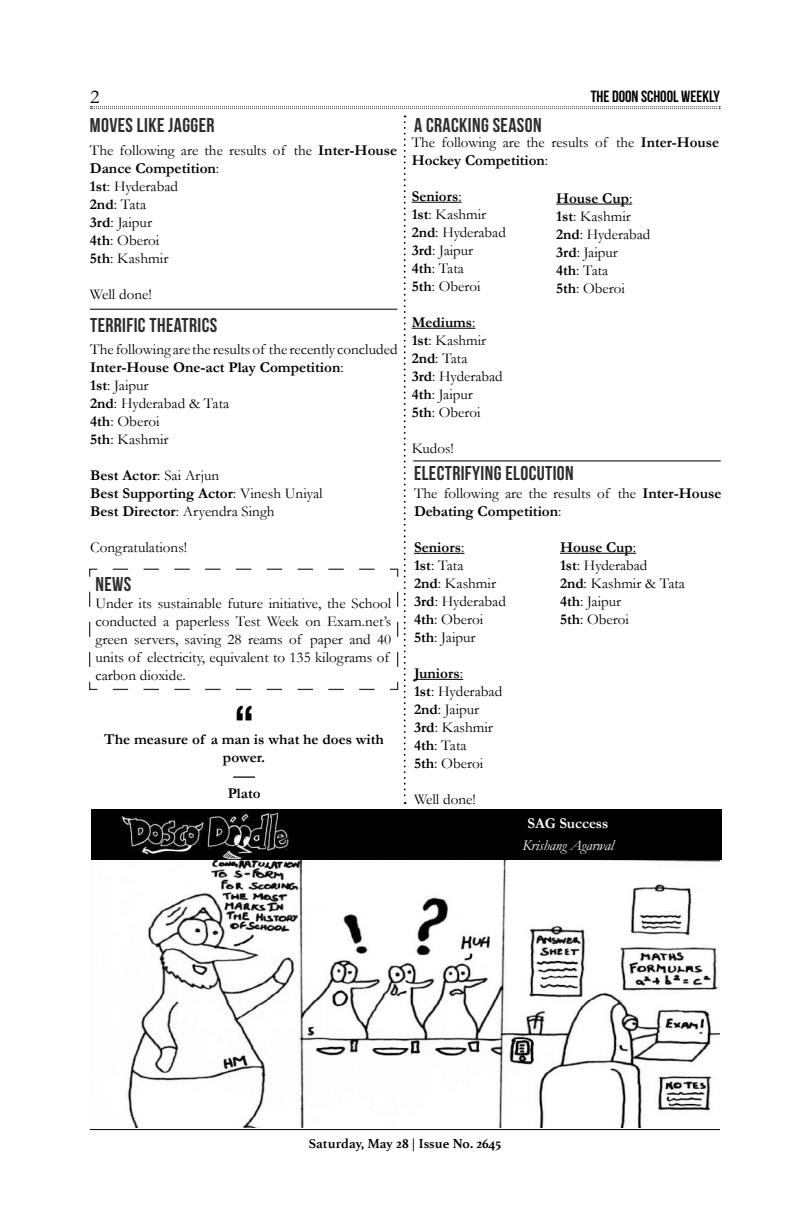
<style>
.page{position:relative;width:810px;height:1215px;background:#fff}
.page>*{position:absolute;margin:0;border:0;box-sizing:border-box;transform-origin:0 0}
.t1{font:700 condensed 45px "Helvetica Neue";color:#000}
.t2{font:700 20px "Bebas Neue";letter-spacing:.02em;color:#2d2d2d}
.t3{font:20px "Garamond";color:#000}
.t4{font:700 16.25px "Bebas Neue";color:#000}
.t5{font:15px/18px "Garamond";color:#000}
.t6{font:700 15px/18px "Garamond";color:#000;text-align:center}
.t7{font:italic 15px "Garamond";letter-spacing:-.005em;color:#fff}
.t8{font:700 15px "Garamond";letter-spacing:-.005em;color:#fff}
.t9{font:700 13.75px "Athelas";letter-spacing:.01em;color:#000}
.s1{font-weight:700}
.s2{font-weight:400}
</style>
<div class="page">
<svg style="left:90px;top:106px;width:630px;height:3px"></svg>
<hr style="left:90px;top:1129px;width:630px;height:1px;background:#000">
<div style="left:91px;top:809px;width:630px;height:51px;background:#000"></div>
<img style="left:120px;top:812px;width:169px;height:48px">
<img style="left:127px;top:860px;width:593px;height:267px">
<hr style="left:412px;top:202px;width:50px;height:1px;background:#000">
<hr style="left:412px;top:328px;width:63px;height:1px;background:#000">
<hr style="left:556px;top:204px;width:76px;height:1px;background:#000">
<hr style="left:414px;top:553px;width:50px;height:1px;background:#000">
<hr style="left:414px;top:679px;width:49px;height:1px;background:#000">
<hr style="left:560px;top:553px;width:76px;height:1px;background:#000">
<hr style="left:413px;top:460px;width:308px;height:2px;background:#2d2d2d">
<svg style="left:89px;top:116px;width:317px;height:688px"></svg>
<svg style="left:636px;top:891px;width:47px;height:21px"></svg>
<h2 class="t3" style="left:90px;top:83px;width:11px">2</h2>
<p class="t4" style="left:591px;top:88px;width:131px">THE DOON SCHOOL WEEKLY</p>
<h2 class="t2" style="left:90px;top:114px;width:126px">MOVES LIKE JAGGER</h2>
<p class="t5" style="left:90px;top:141px;width:309px">The following are the results of the <span class="s1">Inter-House<br>Dance Competition</span>:<br><span class="s1">1st</span>: Hyderabad<br><span class="s1">2nd</span>: Tata<br><span class="s1">3rd</span>: Jaipur<br><span class="s1">4th</span>: Oberoi<br><span class="s1">5th</span>: Kashmir</p>
<p class="t5" style="left:90px;top:285px;width:63px">Well done!</p>
<h2 class="t2" style="left:90px;top:314px;width:129px">TERRIFIC THEATRICS</h2>
<p class="t5" style="left:90px;top:340px;width:309px">The following are the results of the recently concluded<br><span class="s1">Inter-House One-act Play Competition</span>:<br><span class="s1">1st</span>: Jaipur<br><span class="s1">2nd</span>: Hyderabad &amp; Tata<br><span class="s1">4th</span>: Oberoi<br><span class="s1">5th</span>: Kashmir</p>
<p class="t6" style="left:90px;top:467px;width:234px;text-align:left">Best Actor<span class="s2">: Sai Arjun<br></span>Best Supporting Actor<span class="s2">: Vinesh Uniyal<br></span>Best Director<span class="s2">: Aryendra Singh</span></p>
<p class="t5" style="left:90px;top:538px;width:99px">Congratulations!</p>
<h2 class="t2" style="left:95px;top:574px;width:37px">NEWS</h2>
<p class="t5" style="left:95px;top:594px;width:298px">Under its sustainable future initiative, the School conducted a paperless Test Week on Exam.net’s green servers, saving 28 reams of paper and 40 units of electricity, equivalent to 135 kilograms of carbon dioxide.</p>
<h1 class="t1" style="left:234px;top:685px;width:22px">“</h1>
<p class="t6" style="left:104px;top:730px;width:281px">The measure of a man is what he does with power.</p>
<p class="t6" style="left:228px;top:784px;width:34px">Plato</p>
<h2 class="t2" style="left:414px;top:114px;width:129px">A CRACKING SEASON</h2>
<p class="t5" style="left:412px;top:133px;width:309px">The following are the results of the <span class="s1">Inter-House<br>Hockey Competition</span>:</p>
<p class="t5" style="left:412px;top:187px;width:96px"><span class="s1">Seniors</span>:<br><span class="s1">1st</span>: Kashmir<br><span class="s1">2nd</span>: Hyderabad<br><span class="s1">3rd</span>: Jaipur<br><span class="s1">4th</span>: Tata<br><span class="s1">5th</span>: Oberoi</p>
<p class="t5" style="left:412px;top:313px;width:93px"><span class="s1">Mediums</span>:<br><span class="s1">1st</span>: Kashmir<br><span class="s1">2nd</span>: Tata<br><span class="s1">3rd</span>: Hyderabad<br><span class="s1">4th</span>: Jaipur<br><span class="s1">5th</span>: Oberoi</p>
<p class="t5" style="left:412px;top:439px;width:44px">Kudos!</p>
<p class="t5" style="left:556px;top:189px;width:96px"><span class="s1">House Cup</span>:<br><span class="s1">1st</span>: Kashmir<br><span class="s1">2nd</span>: Hyderabad<br><span class="s1">3rd</span>: Jaipur<br><span class="s1">4th</span>: Tata<br><span class="s1">5th</span>: Oberoi</p>
<h2 class="t2" style="left:414px;top:462px;width:161px">ELECTRIFYING ELOCUTION</h2>
<p class="t5" style="left:414px;top:484px;width:309px">The following are the results of the <span class="s1">Inter-House<br>Debating Competition</span>:</p>
<p class="t5" style="left:414px;top:538px;width:93px"><span class="s1">Seniors</span>:<br><span class="s1">1st</span>: Tata<br><span class="s1">2nd</span>: Kashmir<br><span class="s1">3rd</span>: Hyderabad<br><span class="s1">4th</span>: Oberoi<br><span class="s1">5th</span>: Jaipur</p>
<p class="t5" style="left:414px;top:664px;width:90px"><span class="s1">Juniors</span>:<br><span class="s1">1st</span>: Hyderabad<br><span class="s1">2nd</span>: Jaipur<br><span class="s1">3rd</span>: Kashmir<br><span class="s1">4th</span>: Tata<br><span class="s1">5th</span>: Oberoi</p>
<p class="t5" style="left:414px;top:790px;width:63px">Well done!</p>
<p class="t5" style="left:560px;top:538px;width:126px"><span class="s1">House Cup</span>:<br><span class="s1">1st</span>: Hyderabad<br><span class="s1">2nd</span>: Kashmir &amp; Tata<br><span class="s1">4th</span>: Jaipur<br><span class="s1">5th</span>: Oberoi</p>
<p class="t8" style="left:527px;top:813px;width:82px">SAG Success</p>
<p class="t7" style="left:522px;top:835px;width:93px">Krishang Agarwal</p>
<p class="t9" style="left:309px;top:1132px;width:194px">Saturday, May 28 | Issue No. 2645</p>
</div>
